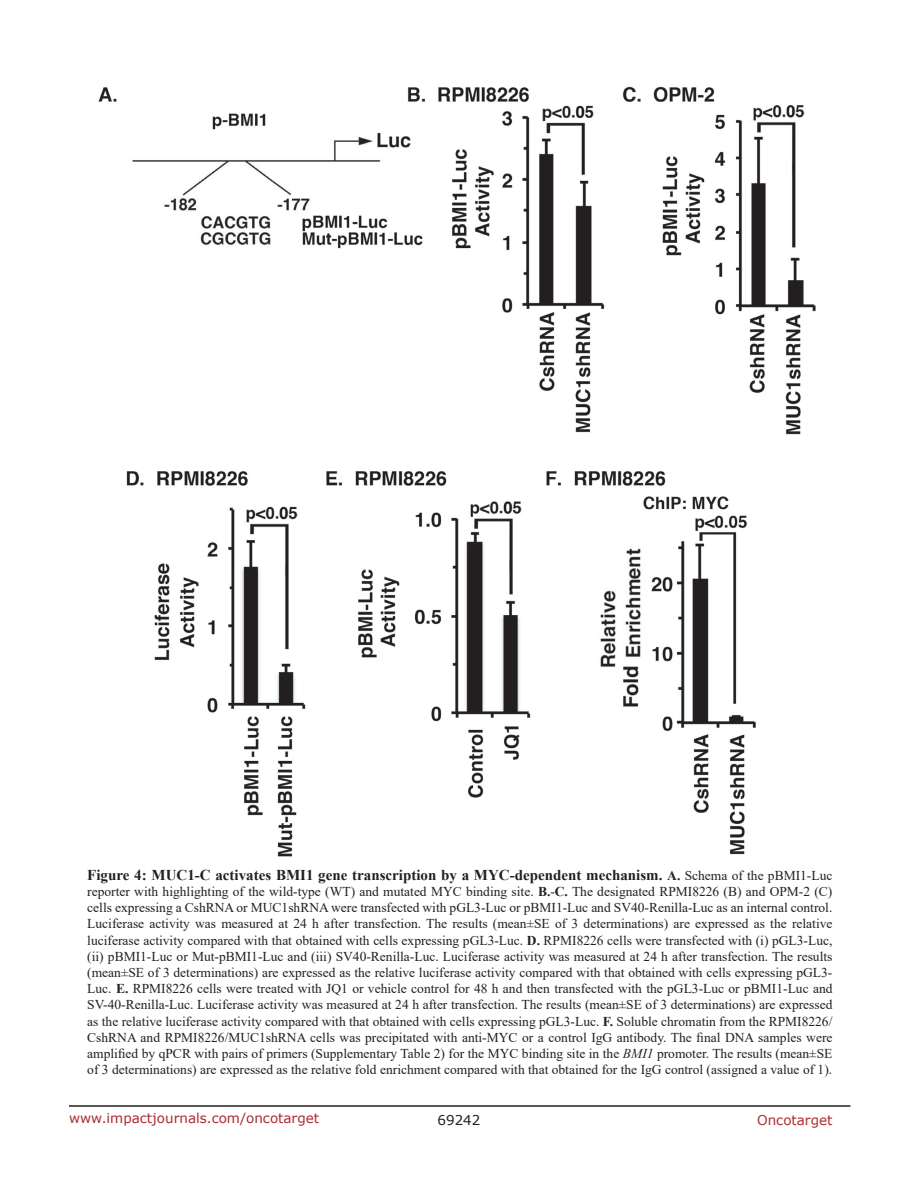
<style>
.page{position:relative;width:918px;height:1188px;background:#fff}
.page>*{position:absolute;margin:0;border:0;box-sizing:border-box;transform-origin:0 0}
.FigureText{font:700 15px "Times New Roman";color:#221f22}
.FigureText-2{font:13.5px/16.2px "Times New Roman";color:#221f22;text-align:justify}
.t1{font:13.5px "Verdana";color:#ac2b31}
.t2{font:13.5px "Verdana";color:#221f22}
.s1{font-size:13.5px}
.s2{font-weight:400;font-size:13.5px}
.s3{font-weight:700}
.s4{font-style:italic}
</style>
<div class="page">
<hr style="left:69px;top:1105px;width:781px;height:2px;background:#231f20">
<img style="left:98px;top:86px;width:718px;height:771px">
<p class="FigureText" style="left:87px;top:864px;width:747px">Figure 4: MUC1-C activates BMI1 gene transcription by a MYC-dependent mechanism. <span class="s1">A.</span> <span class="s2">Schema of the pBMI1-Luc</span></p>
<p class="FigureText-2" style="left:87px;top:883px;width:747px">reporter with highlighting of the wild-type (WT) and mutated MYC binding site. <span class="s3">B.</span>-<span class="s3">C.</span> The designated RPMI8226 (B) and OPM-2 (C) cells expressing a CshRNA or MUC1shRNA were transfected with pGL3-Luc or pBMI1-Luc and SV40-Renilla-Luc as an internal control.<br>Luciferase activity was measured at 24 h after transfection. The results (mean±SE of 3 determinations) are expressed as the relative luciferase activity compared with that obtained with cells expressing pGL3-Luc. <span class="s3">D.</span> RPMI8226 cells were transfected with (i) pGL3-Luc, (ii) pBMI1-Luc or Mut-pBMI1-Luc and (iii) SV40-Renilla-Luc. Luciferase activity was measured at 24 h after transfection. The results (mean±SE of 3 determinations) are expressed as the relative luciferase activity compared with that obtained with cells expressing pGL3- Luc. <span class="s3">E.</span> RPMI8226 cells were treated with JQ1 or vehicle control for 48 h and then transfected with the pGL3-Luc or pBMI1-Luc and SV-40-Renilla-Luc. Luciferase activity was measured at 24 h after transfection. The results (mean±SE of 3 determinations) are expressed as the relative luciferase activity compared with that obtained with cells expressing pGL3-Luc. <span class="s3">F.</span> Soluble chromatin from the RPMI8226/ CshRNA and RPMI8226/MUC1shRNA cells was precipitated with anti-MYC or a control IgG antibody. The final DNA samples were amplified by qPCR with pairs of primers (Supplementary Table 2) for the MYC binding site in the <span class="s4">BMI1</span> promoter. The results (mean±SE of 3 determinations) are expressed as the relative fold enrichment compared with that obtained for the IgG control (assigned a value of 1).</p>
<p class="t1" style="left:69px;top:1109px;width:252px">www.impactjournals.com/oncotarget</p>
<p class="t2" style="left:438px;top:1111px;width:44px">69242</p>
<p class="t1" style="left:757px;top:1111px;width:77px">Oncotarget</p>
</div>
